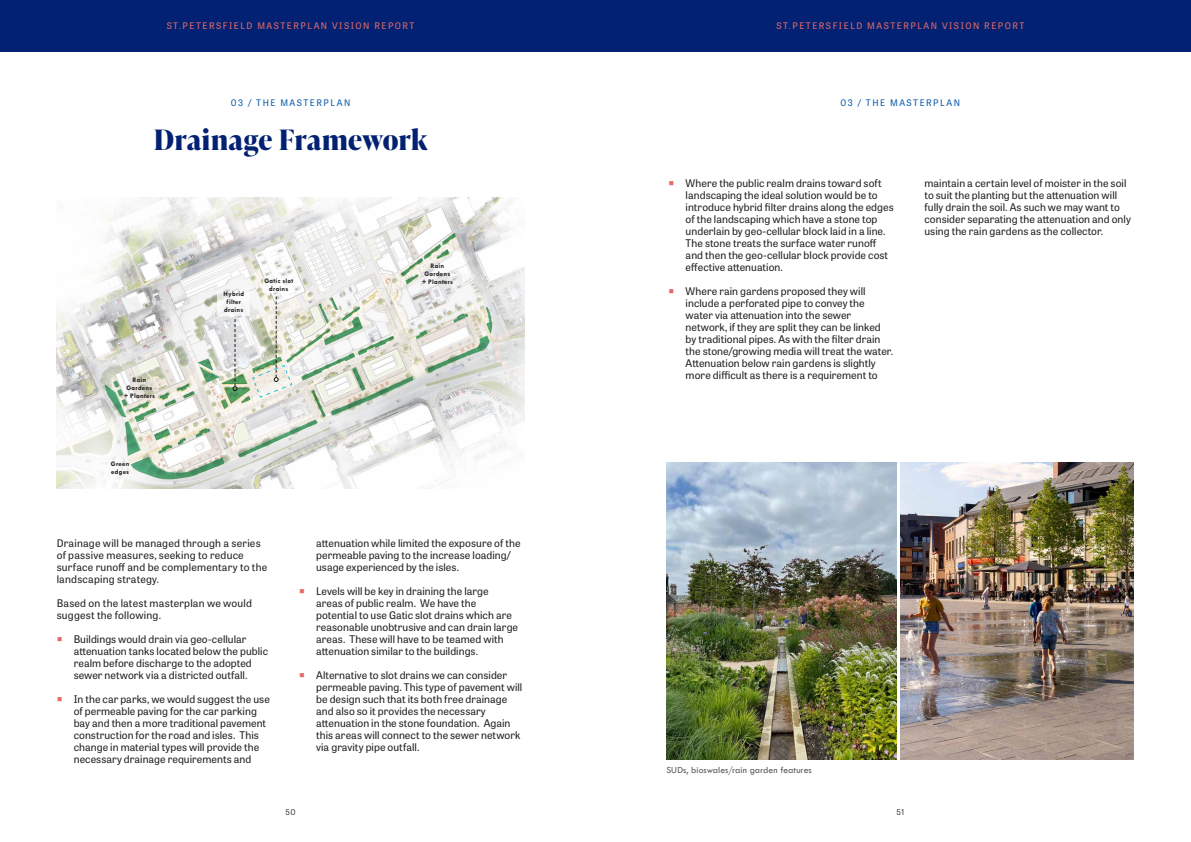
<style>
.page{position:relative;width:1191px;height:842px;background:#fff}
.page>*{position:absolute;margin:0;border:0;box-sizing:border-box;transform-origin:0 0}
.subheading_grey{font:700 28px "Ivy Presto Display";letter-spacing:.015em;color:#032173}
.body_copy{font:10.5px/12px "Tablet Gothic";letter-spacing:.005em;color:#231f20}
.caption_or_footnote{font:9.6px "Tw Cen";letter-spacing:.005em;color:#57585a}
.Sub_heading_Partisan{font:9px "Tablet Gothic";letter-spacing:.17em;color:#e56a66}
.Sub_heading_Partisan-2{font:9px "Tablet Gothic";letter-spacing:.17em;color:#0c5cac}
.header_footer{font:8px "Tablet Gothic";color:#3e3e3f}
.t1{font:700 7px/8px "Tw Cen";letter-spacing:.035em;color:#231f20;text-align:center}
</style>
<div class="page">
<div style="left:0;top:0;width:1191px;height:51px;background:#032173"></div>
<img style="left:57px;top:197px;width:467px;height:291px">
<svg style="left:217px;top:291px;width:33px;height:5px"></svg>
<div style="left:264px;top:278px;width:30px;height:14px;background:#fff"></div>
<svg style="left:400px;top:232px;width:56px;height:53px"></svg>
<svg style="left:104px;top:296px;width:388px;height:184px"></svg>
<img style="left:901px;top:462px;width:232px;height:297px">
<img style="left:666px;top:462px;width:230px;height:297px">
<p class="Sub_heading_Partisan" style="left:167px;top:19px;width:249px">ST.PETERSFIELD MASTERPLAN VISION REPORT</p>
<p class="Sub_heading_Partisan" style="left:776px;top:19px;width:249px">ST.PETERSFIELD MASTERPLAN VISION REPORT</p>
<p class="Sub_heading_Partisan-2" style="left:231px;top:97px;width:121px">03 / THE MASTERPLAN</p>
<p class="subheading_grey" style="left:154px;top:119px;width:275px">Drainage Framework</p>
<p class="t1" style="left:223px;top:289px;width:22px">Hybrid</p>
<p class="t1" style="left:224px;top:297px;width:21px">filter drains</p>
<p class="t1" style="left:264px;top:276px;width:30px">Gatic slot drains</p>
<p class="t1" style="left:430px;top:261px;width:15px">Rain</p>
<p class="t1" style="left:424px;top:269px;width:27px">Gardens</p>
<p class="t1" style="left:422px;top:277px;width:33px">+ Planters</p>
<p class="t1" style="left:133px;top:376px;width:15px">Rain</p>
<p class="t1" style="left:126px;top:384px;width:27px">Gardens</p>
<p class="t1" style="left:124px;top:392px;width:33px">+ Planters</p>
<p class="t1" style="left:111px;top:460px;width:20px;text-align:left">Green edges</p>
<p class="body_copy" style="left:57px;top:537px;width:212px">Drainage will be managed through a series of passive measures, seeking to reduce surface runoff and be complementary to the landscaping strategy.</p>
<p class="body_copy" style="left:57px;top:597px;width:197px">Based on the latest masterplan we would suggest the following.</p>
<p class="body_copy" style="left:74px;top:633px;width:196px">Buildings would drain via geo-cellular attenuation tanks located below the public realm before discharge to the adopted sewer network via a districted outfall.</p>
<p class="body_copy" style="left:74px;top:693px;width:198px">In the car parks, we would suggest the use of permeable paving for the car parking bay and then a more traditional pavement construction for the road and isles. This change in material types will provide the necessary drainage requirements and</p>
<p class="body_copy" style="left:316px;top:537px;width:206px">attenuation while limited the exposure of the permeable paving to the increase loading/ usage experienced by the isles.</p>
<p class="body_copy" style="left:316px;top:585px;width:203px">Levels will be key in draining the large<br>areas of public realm. We have the potential to use Gatic slot drains which are reasonable unobtrusive and can drain large areas. These will have to be teamed with attenuation similar to the buildings.</p>
<p class="body_copy" style="left:316px;top:669px;width:208px">Alternative to slot drains we can consider permeable paving. This type of pavement will be design such that its both free drainage and also so it provides the necessary attenuation in the stone foundation. Again this areas will connect to the sewer network via gravity pipe outfall.</p>
<p class="Sub_heading_Partisan-2" style="left:840px;top:97px;width:121px">03 / THE MASTERPLAN</p>
<p class="body_copy" style="left:685px;top:177px;width:210px">Where the public realm drains toward soft landscaping the ideal solution would be to introduce hybrid filter drains along the edges of the landscaping which have a stone top underlain by geo-cellular block laid in a line.<br>The stone treats the surface water runoff and then the geo-cellular block provide cost effective attenuation.</p>
<p class="body_copy" style="left:685px;top:285px;width:209px">Where rain gardens proposed they will include a perforated pipe to convey the water via attenuation into the sewer network, if they are split they can be linked by traditional pipes. As with the filter drain the stone/growing media will treat the water.<br>Attenuation below rain gardens is slightly more difficult as there is a requirement to</p>
<p class="body_copy" style="left:924px;top:177px;width:208px">maintain a certain level of moister in the soil to suit the planting but the attenuation will fully drain the soil. As such we may want to consider separating the attenuation and only using the rain gardens as the collector.</p>
<p class="caption_or_footnote" style="left:666px;top:764px;width:147px">SUDs, bioswales/rain garden features</p>
<p class="header_footer" style="left:286px;top:807px;width:12px">50</p>
<p class="header_footer" style="left:896px;top:807px;width:9px">51</p>
</div>
